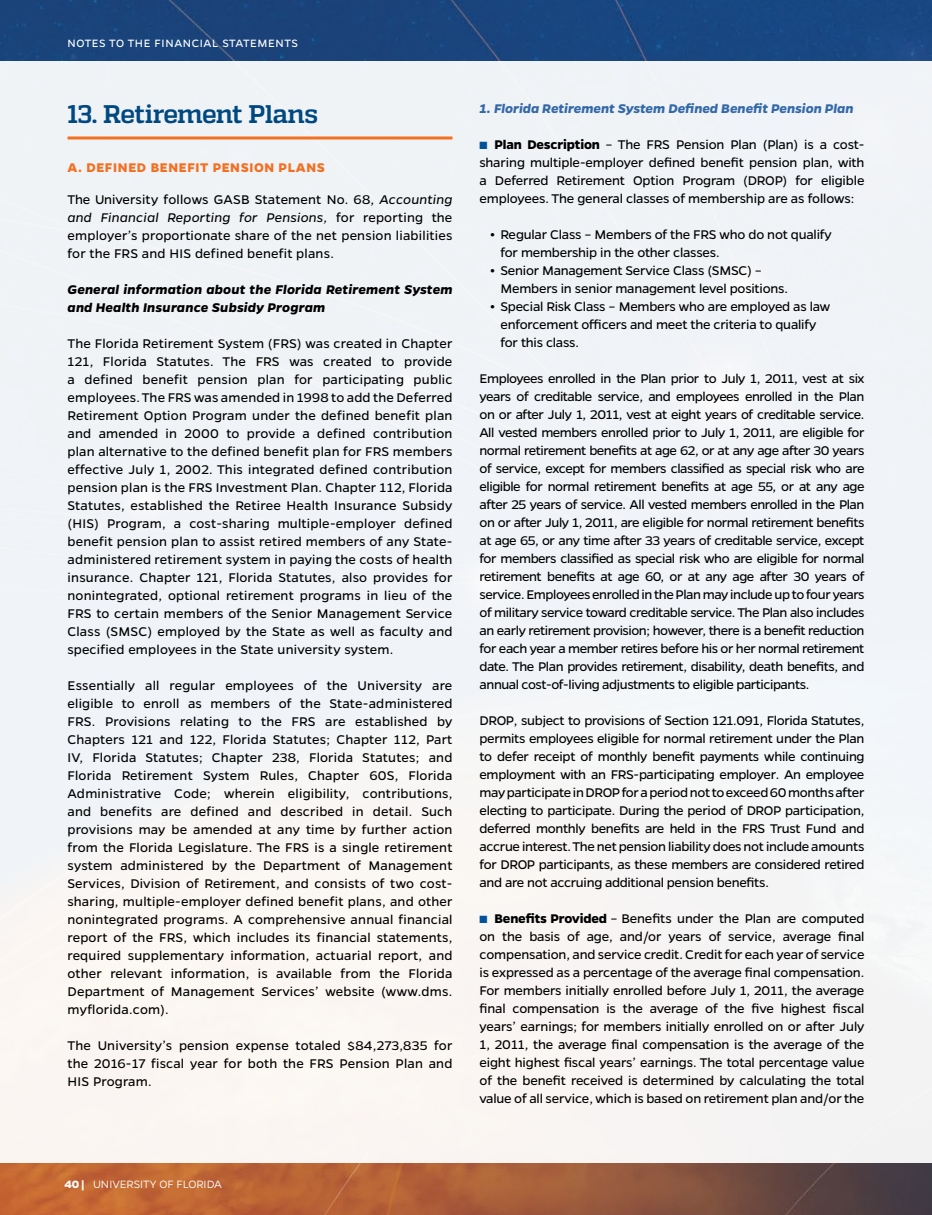
<style>
.page{position:relative;width:932px;height:1215px;background:#fff}
.page>*{position:absolute;margin:0;border:0;box-sizing:border-box;transform-origin:0 0}
.t1{font:700 25.5px "Quadon";letter-spacing:-.025em;color:#004880}
.t2{font:14.25px/18px "Gentona";letter-spacing:-.01em;color:#000;text-align:justify}
.t3{font:italic 700 14.25px/18px "Gentona";letter-spacing:.01em;color:#000}
.t4{font:italic 700 14.25px "Gentona";color:#3469a8}
.t5{font:700 14.25px "Gentona";letter-spacing:.04em;color:#f36f21}
.t6{font:12px "Gentona";letter-spacing:.045em;color:#fff}
.t7{font:300 12px "Gentona";letter-spacing:-.005em;color:#fff}
.s1{font-style:italic}
.s2{color:#005399}
.s3{font-weight:700}
</style>
<div class="page">
<img style="left:0;top:0;width:932px;height:1215px">
<div style="left:0;top:61px;width:932px;height:1102px;background:#f0f3f6"></div>
<hr style="left:68px;top:136px;width:384px;height:3px;background:#f36f21">
<p class="t6" style="left:68px;top:37px;width:232px">NOTES TO THE FINANCIAL STATEMENTS</p>
<h1 class="t1" style="left:68px;top:99px;width:252px">13. Retirement Plans</h1>
<p class="t5" style="left:68px;top:160px;width:259px">A. DEFINED BENEFIT PENSION PLANS</p>
<p class="t2" style="left:68px;top:190px;width:386px">The University follows GASB Statement No. 68, <span class="s1">Accounting and Financial Reporting for Pensions,</span> for reporting the employer’s proportionate share of the net pension liabilities for the FRS and HIS defined benefit plans.</p>
<p class="t3" style="left:68px;top:280px;width:386px">General information about the Florida Retirement System and Health Insurance Subsidy Program</p>
<p class="t2" style="left:68px;top:334px;width:386px">The Florida Retirement System (FRS) was created in Chapter 121, Florida Statutes. The FRS was created to provide a defined benefit pension plan for participating public employees. The FRS was amended in 1998 to add the Deferred Retirement Option Program under the defined benefit plan and amended in 2000 to provide a defined contribution plan alternative to the defined benefit plan for FRS members effective July 1, 2002. This integrated defined contribution pension plan is the FRS Investment Plan. Chapter 112, Florida Statutes, established the Retiree Health Insurance Subsidy (HIS) Program, a cost-sharing multiple-employer defined benefit pension plan to assist retired members of any State&shy;administered retirement system in paying the costs of health insurance. Chapter 121, Florida Statutes, also provides for nonintegrated, optional retirement programs in lieu of the FRS to certain members of the Senior Management Service Class (SMSC) employed by the State as well as faculty and specified employees in the State university system.</p>
<p class="t2" style="left:68px;top:676px;width:386px">Essentially all regular employees of the University are eligible to enroll as members of the State-administered FRS. Provisions relating to the FRS are established by Chapters 121 and 122, Florida Statutes; Chapter 112, Part IV, Florida Statutes; Chapter 238, Florida Statutes; and Florida Retirement System Rules, Chapter 60S, Florida Administrative Code; wherein eligibility, contributions, and benefits are defined and described in detail. Such provisions may be amended at any time by further action from the Florida Legislature. The FRS is a single retirement system administered by the Department of Management Services, Division of Retirement, and consists of two cost&shy;sharing, multiple-employer defined benefit plans, and other nonintegrated programs. A comprehensive annual financial report of the FRS, which includes its financial statements, required supplementary information, actuarial report, and other relevant information, is available from the Florida Department of Management Services’ website (www.dms. myflorida.com).</p>
<p class="t2" style="left:68px;top:1036px;width:386px">The University’s pension expense totaled $84,273,835 for the 2016-17 fiscal year for both the FRS Pension Plan and HIS Program.</p>
<p class="t4" style="left:479px;top:100px;width:375px">1. Florida Retirement System Defined Benefit Pension Plan</p>
<p class="t2" style="left:479px;top:136px;width:386px"><span class="s2">■</span> <span class="s3">Plan Description</span> – The FRS Pension Plan (Plan) is a cost&shy;sharing multiple-employer defined benefit pension plan, with a Deferred Retirement Option Program (DROP) for eligible employees. The general classes of membership are as follows:</p>
<p class="t2" style="left:500px;top:226px;width:333px;text-indent:-10px"><span class="s3">•</span> Regular Class – Members of the FRS who do not qualify for membership in the other classes.</p>
<p class="t2" style="left:500px;top:262px;width:289px;text-indent:-10px"><span class="s3">•</span> Senior Management Service Class (SMSC) –<br>Members in senior management level positions.</p>
<p class="t2" style="left:500px;top:298px;width:331px;text-align:left;text-indent:-10px"><span class="s3">•</span> Special Risk Class – Members who are employed as law enforcement officers and meet the criteria to qualify for this class.</p>
<p class="t2" style="left:479px;top:370px;width:386px">Employees enrolled in the Plan prior to July 1, 2011, vest at six years of creditable service, and employees enrolled in the Plan on or after July 1, 2011, vest at eight years of creditable service.<br>All vested members enrolled prior to July 1, 2011, are eligible for normal retirement benefits at age 62, or at any age after 30 years of service, except for members classified as special risk who are eligible for normal retirement benefits at age 55, or at any age after 25 years of service. All vested members enrolled in the Plan on or after July 1, 2011, are eligible for normal retirement benefits at age 65, or any time after 33 years of creditable service, except for members classified as special risk who are eligible for normal retirement benefits at age 60, or at any age after 30 years of service. Employees enrolled in the Plan may include up to four years of military service toward creditable service. The Plan also includes an early retirement provision; however, there is a benefit reduction for each year a member retires before his or her normal retirement date. The Plan provides retirement, disability, death benefits, and annual cost-of-living adjustments to eligible participants.</p>
<p class="t2" style="left:479px;top:712px;width:386px">DROP, subject to provisions of Section 121.091, Florida Statutes, permits employees eligible for normal retirement under the Plan to defer receipt of monthly benefit payments while continuing employment with an FRS-participating employer. An employee may participate in DROP for a period not to exceed 60 months after electing to participate. During the period of DROP participation, deferred monthly benefits are held in the FRS Trust Fund and accrue interest. The net pension liability does not include amounts for DROP participants, as these members are considered retired and are not accruing additional pension benefits.</p>
<p class="t2" style="left:479px;top:910px;width:386px"><span class="s2">■</span> <span class="s3">Benefits Provided</span> – Benefits under the Plan are computed on the basis of age, and/or years of service, average final compensation, and service credit. Credit for each year of service is expressed as a percentage of the average final compensation.<br>For members initially enrolled before July 1, 2011, the average final compensation is the average of the five highest fiscal years’ earnings; for members initially enrolled on or after July 1, 2011, the average final compensation is the average of the eight highest fiscal years’ earnings. The total percentage value of the benefit received is determined by calculating the total value of all service, which is based on retirement plan and/or the</p>
<p class="t7" style="left:64px;top:1177px;width:159px"><span class="s3">40|</span> UNIVERSITY OF FLORIDA</p>
</div>
